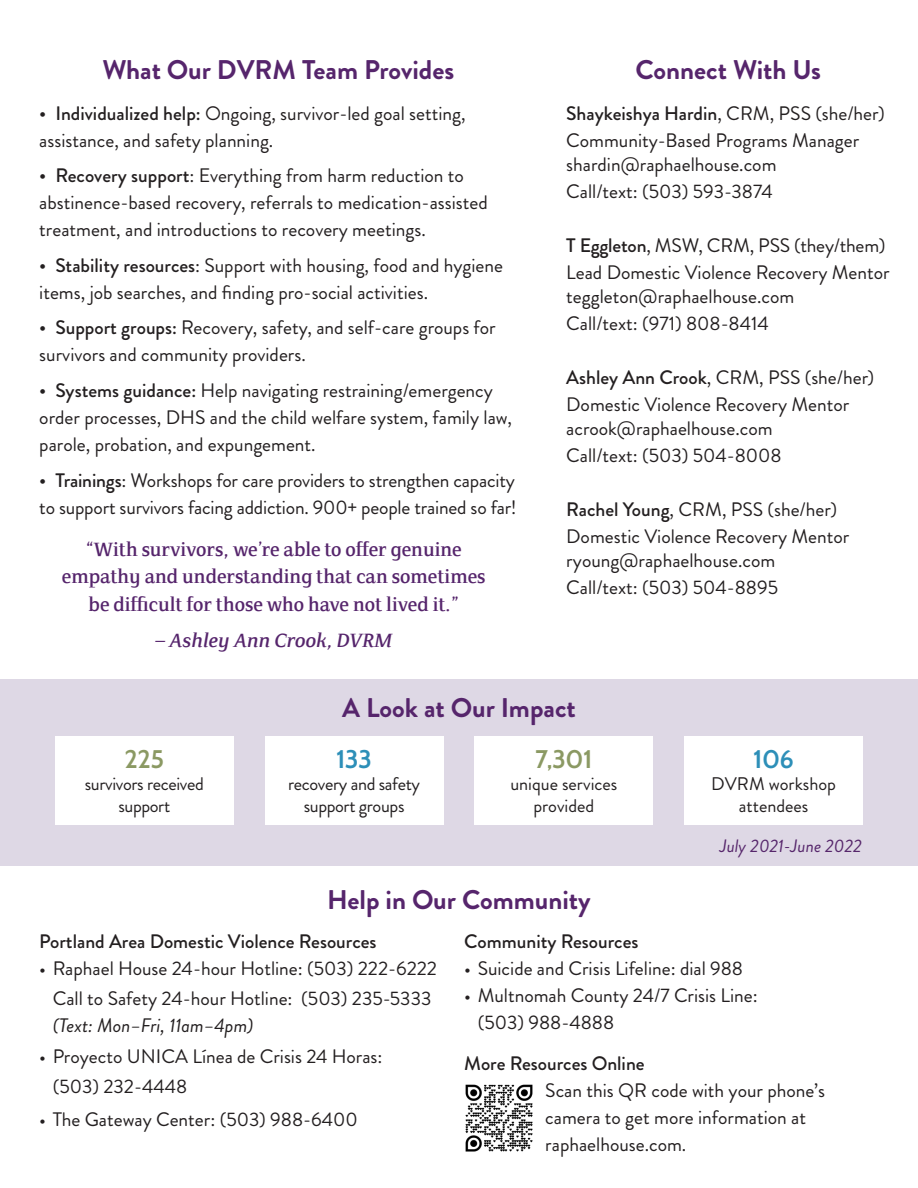
<style>
.page{position:relative;width:918px;height:1188px;background:#fff}
.page>*{position:absolute;margin:0;border:0;box-sizing:border-box;transform-origin:0 0}
.t1{font:700 27px "Brandon Grotesque";color:#56256c}
.number{font:600 25.5px "Cabin";letter-spacing:-.02em;color:#2d8fb8}
.number-2{font:600 25.5px "Cabin";color:#8b9963}
.text{font:600 25.5px "Cabin";color:#8b9963}
.Paragraph{font:19.5px/27px "Brandon Grotesque";color:#231f20}
.t2{font:100 19.5px/27.8px "Crete";color:#56256c;text-align:center}
.Bullets{font:19.5px "Brandon Grotesque";color:#231f20}
.Paragraph-2{font:500 19.5px "Brandon Grotesque";color:#231f20}
.Bullets-2{font:500 19.5px "Brandon Grotesque";color:#231f20}
.t3{font:italic 100 19.5px "Crete";color:#56256c}
.number-3{font:18.3px/21.9px "Brandon Grotesque";color:#231f20;text-align:center}
.number-4{font:18.3px/21.9px "Brandon Grotesque";letter-spacing:-.02em;color:#231f20;text-align:center}
.text-2{font:18.3px/21.9px "Brandon Grotesque";letter-spacing:-.02em;color:#231f20;text-align:center}
.number-5{font:italic 18px "Brandon Grotesque";color:#56266b}
.s1{font-weight:500}
.s2{font-weight:400}
.s3{font-style:italic}
</style>
<div class="page">
<div style="left:0;top:679px;width:918px;height:187px;background:#ded8e5"></div>
<div style="left:265px;top:737px;width:178px;height:88px;background:#fff"></div>
<div style="left:55px;top:737px;width:178px;height:88px;background:#fff"></div>
<div style="left:475px;top:737px;width:178px;height:88px;background:#fff"></div>
<div style="left:685px;top:737px;width:178px;height:88px;background:#fff"></div>
<img style="left:465px;top:1084px;width:68px;height:68px">
<p class="t1" style="left:102px;top:51px;width:353px">What Our DVRM Team Provides</p>
<p class="Paragraph" style="left:39px;top:100px;width:428px"><span class="s1">• Individualized help:</span> Ongoing, survivor-led goal setting, assistance, and safety planning.</p>
<p class="Paragraph" style="left:39px;top:162px;width:450px"><span class="s1">• Recovery support</span>: Everything from harm reduction to abstinence-based recovery, referrals to medication-assisted treatment, and introductions to recovery meetings.</p>
<p class="Paragraph" style="left:39px;top:252px;width:465px"><span class="s1">• Stability resources</span>: Support with housing, food and hygiene items, job searches, and finding pro-social activities.</p>
<p class="Paragraph" style="left:39px;top:314px;width:458px"><span class="s1">• Support groups:</span> Recovery, safety, and self-care groups for survivors and community providers.</p>
<p class="Paragraph" style="left:39px;top:377px;width:474px"><span class="s1">• Systems guidance:</span> Help navigating restraining/emergency order processes, DHS and the child welfare system, family law, parole, probation, and expungement.</p>
<p class="Paragraph" style="left:39px;top:467px;width:479px"><span class="s1">• Trainings</span>: Workshops for care providers to strengthen capacity to support survivors facing addiction. 900+ people trained so far!</p>
<p class="t2" style="left:62px;top:535px;width:425px">“With survivors, we’re able to offer genuine empathy and understanding that can sometimes be difficult for those who have not lived it.”</p>
<p class="t3" style="left:155px;top:629px;width:238px">– Ashley Ann Crook, DVRM</p>
<p class="t1" style="left:635px;top:51px;width:187px">Connect With Us</p>
<p class="Bullets-2" style="left:566px;top:99px;width:320px">Shaykeishya Hardin<span class="s2">, CRM, PSS (she/her)</span></p>
<p class="Paragraph" style="left:566px;top:127px;width:295px">Community-Based Programs Manager</p>
<p class="Paragraph" style="left:566px;top:151px;width:212px">shardin@raphaelhouse.com</p>
<p class="Paragraph" style="left:566px;top:178px;width:208px">Call/text: (503) 593-3874</p>
<p class="Bullets" style="left:566px;top:231px;width:321px"><span class="s1">T Eggleton</span>, MSW, CRM, PSS (they/them)</p>
<p class="Paragraph" style="left:566px;top:259px;width:325px">Lead Domestic Violence Recovery Mentor</p>
<p class="Paragraph" style="left:566px;top:283px;width:230px">teggleton@raphaelhouse.com</p>
<p class="Paragraph" style="left:566px;top:310px;width:204px">Call/text: (971) 808-8414</p>
<p class="Bullets" style="left:566px;top:363px;width:310px"><span class="s1">Ashley Ann Crook</span>, CRM, PSS (she/her)</p>
<p class="Paragraph" style="left:566px;top:391px;width:285px">Domestic Violence Recovery Mentor</p>
<p class="Paragraph" style="left:566px;top:415px;width:208px">acrook@raphaelhouse.com</p>
<p class="Paragraph" style="left:566px;top:442px;width:217px">Call/text: (503) 504-8008</p>
<p class="Bullets" style="left:566px;top:495px;width:272px"><span class="s1">Rachel Young</span>, CRM, PSS (she/her)</p>
<p class="Paragraph" style="left:566px;top:523px;width:285px">Domestic Violence Recovery Mentor</p>
<p class="Paragraph" style="left:566px;top:547px;width:211px">ryoung@raphaelhouse.com</p>
<p class="Paragraph" style="left:566px;top:574px;width:213px">Call/text: (503) 504-8895</p>
<p class="text" style="left:124px;top:743px;width:41px">225</p>
<p class="text-2" style="left:85px;top:773px;width:120px">survivors received support</p>
<p class="t1" style="left:342px;top:689px;width:235px">A Look at Our Impact</p>
<p class="number" style="left:336px;top:743px;width:37px">133</p>
<p class="number-4" style="left:288px;top:773px;width:133px">recovery and safety support groups</p>
<p class="number-2" style="left:535px;top:743px;width:59px">7,301</p>
<p class="number-3" style="left:510px;top:773px;width:109px">unique services provided</p>
<p class="t1" style="left:327px;top:881px;width:265px">Help in Our Community</p>
<p class="number" style="left:753px;top:743px;width:42px">106</p>
<p class="number-3" style="left:711px;top:773px;width:126px">DVRM workshop</p>
<p class="number-3" style="left:739px;top:795px;width:71px">attendees</p>
<p class="number-5" style="left:720px;top:833px;width:144px">July 2021-June 2022</p>
<p class="Paragraph-2" style="left:39px;top:928px;width:339px">Portland Area Domestic Violence Resources</p>
<p class="Paragraph" style="left:39px;top:955px;width:399px">• Raphael House 24-hour Hotline: (503) 222-6222</p>
<p class="Paragraph" style="left:53px;top:985px;width:380px">Call to Safety 24-hour Hotline: (503) 235-5333 <span class="s3">(Text: Mon–Fri, 11am–4pm)</span></p>
<p class="Paragraph" style="left:39px;top:1043px;width:345px">• Proyecto UNICA Línea de Crisis 24 Horas:</p>
<p class="Paragraph" style="left:53px;top:1073px;width:136px">(503) 232-4448</p>
<p class="Paragraph" style="left:39px;top:1106px;width:320px">• The Gateway Center: (503) 988-6400</p>
<p class="Paragraph-2" style="left:464px;top:928px;width:176px">Community Resources</p>
<p class="Paragraph" style="left:464px;top:955px;width:280px">• Suicide and Crisis Lifeline: dial 988</p>
<p class="Paragraph" style="left:464px;top:982px;width:295px">• Multnomah County 24/7 Crisis Line:</p>
<p class="Paragraph" style="left:478px;top:1009px;width:138px">(503) 988-4888</p>
<p class="Paragraph-2" style="left:464px;top:1049px;width:182px">More Resources Online</p>
<p class="Paragraph" style="left:545px;top:1077px;width:281px">Scan this QR code with your phone’s camera to get more information at raphaelhouse.com.</p>
</div>
